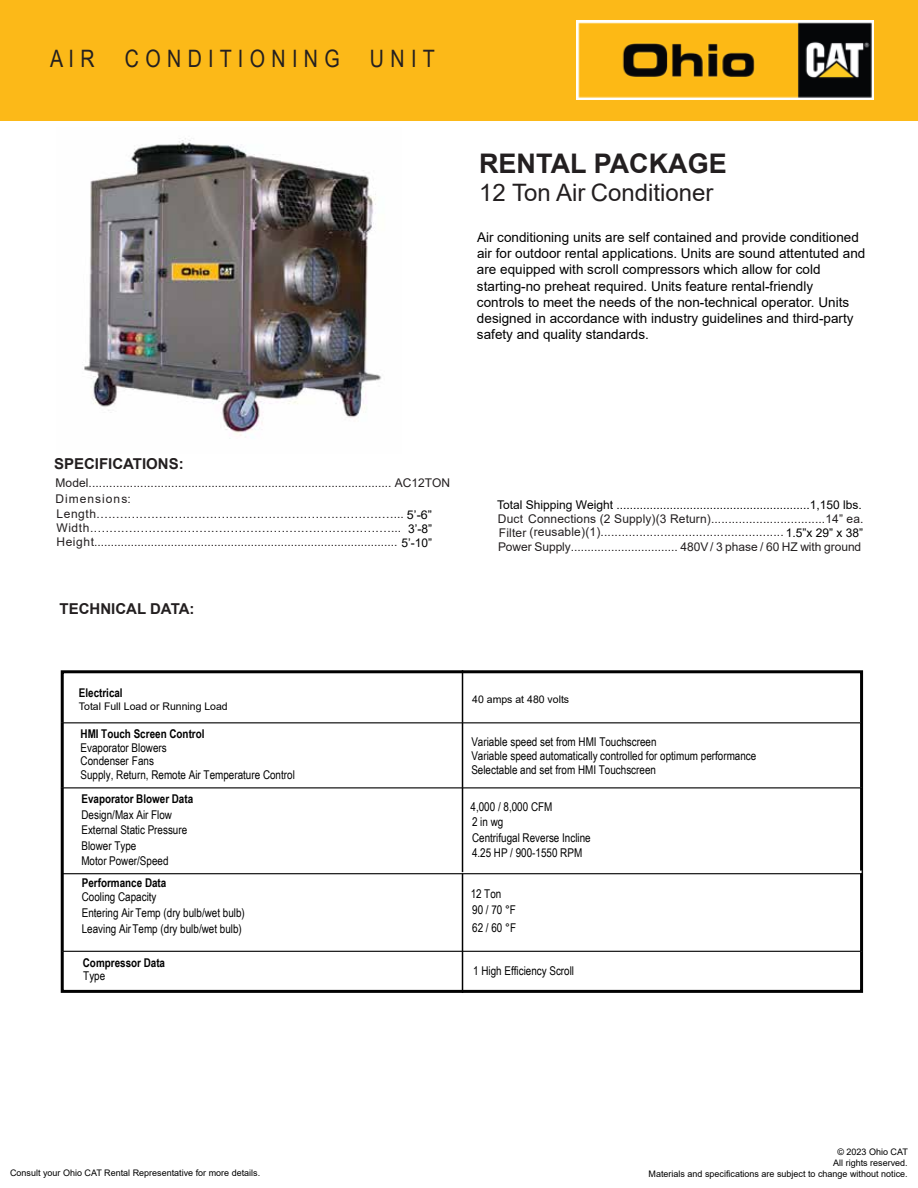
<style>
.page{position:relative;width:918px;height:1188px;background:#fff}
.page>*{position:absolute;margin:0;border:0;box-sizing:border-box;transform-origin:0 0}
.t1{font:700 27px "Arial";color:#231f20}
.t2{font:24px "Arial Narrow";letter-spacing:.265em;color:#231f20}
.t3{font:24px "Arial";color:#231f20}
.t4{font:700 15px "Arial";color:#231f20}
.t5{font:13.5px/16.2px "Arial";color:#010101}
.t6{font:12px/15.6px "Arial Narrow";color:#010101}
.t7{font:12px/16.5px "Arial";letter-spacing:.01em;color:#231f20}
.t8{font:12px/14.4px "Arial";letter-spacing:.045em;color:#231f20}
.t9{font:12px "Arial";color:#010101}
.t10{font:700 12px "Arial Narrow";color:#010101}
.t11{font:12px/13.8px "Arial";color:#010101;scale:1.04 1}
.t12{font:10.5px "Arial";color:#010101}
.t13{font:9px/10.8px "Arial";color:#010101;text-align:right}
.s1{color:#010101}
</style>
<div class="page">
<div style="left:0;top:0;width:918px;height:120px;background:#fcb918"></div>
<div style="left:61px;top:670px;width:802px;height:323px;background:#fff;border:3px solid #010101"></div>
<hr style="left:462px;top:670px;width:1px;height:323px;background:#010101">
<hr style="left:63px;top:951px;width:798px;height:1px;background:#010101">
<svg style="left:61px;top:870px;width:802px;height:5px"></svg>
<hr style="left:61px;top:787px;width:800px;height:1px;background:#010101">
<hr style="left:62px;top:722px;width:798px;height:1px;background:#010101">
<img style="left:577px;top:21px;width:297px;height:79px">
<img style="left:84px;top:138px;width:297px;height:301px">
<h2 class="t2" style="left:50px;top:41px;width:46px">A I R</h2>
<h2 class="t2" style="left:125px;top:41px;width:217px">C ONDIT I ON IN G</h2>
<h2 class="t2" style="left:370px;top:41px;width:66px">UNIT</h2>
<h1 class="t1" style="left:479px;top:144px;width:249px">RENTAL PACKAGE</h1>
<h2 class="t3" style="left:479px;top:176px;width:236px">12 Ton Air Conditioner</h2>
<p class="t5" style="left:477px;top:229px;width:390px">Air conditioning units are self contained and provide conditioned air for outdoor rental applications. Units are sound attentuted and are equipped with scroll compressors which allow for cold starting-no preheat required. Units feature rental-friendly<br>controls to meet the needs of the non-technical operator. Units designed in accordance with industry guidelines and third-party safety and quality standards.</p>
<p class="t4" style="left:54px;top:454px;width:131px">SPECIFICATIONS:</p>
<p class="t7" style="left:56px;top:474px;width:396px">Model.......................................................................................... AC12TON<br>Dimensions:</p>
<p class="t8" style="left:57px;top:506px;width:377px">Length...............................................................................<br>Width................................................................................<br>Height........................................................................................... <span class="s1">5’-10”</span></p>
<p class="t7" style="left:498px;top:512px;width:367px;line-height:13.5px">Duct Connections (2 Supply)(3 Return).................................14” ea.<br>Filter (reusable)(1)....................................................<span class="s1">1.5”x 29” x 38”</span></p>
<p class="t9" style="left:497px;top:497px;width:366px">Total Shipping Weight ..........................................................1,150 lbs.</p>
<p class="t11" style="left:407px;top:508px;width:26px">5’-6”<br>3’-8”</p>
<p class="t7" style="left:498px;top:539px;width:365px">Power Supply................................ 480V/ 3 phase / 60 HZ with ground</p>
<p class="t4" style="left:60px;top:598px;width:136px">TECHNICAL DATA:</p>
<p class="t10" style="left:79px;top:684px;width:45px">Electrical</p>
<p class="t12" style="left:79px;top:699px;width:150px">Total Full Load or Running Load</p>
<p class="t10" style="left:81px;top:724px;width:126px">HMI Touch Screen Control</p>
<p class="t6" style="left:81px;top:740px;width:216px;line-height:13.8px">Evaporator Blowers<br>Condenser Fans<br>Supply, Return, Remote Air Temperature Control</p>
<p class="t10" style="left:81px;top:790px;width:113px">Evaporator Blower Data</p>
<p class="t6" style="left:81px;top:806px;width:107px">Design/Max Air Flow<br>External Static Pressure<br>Blower Type<br>Motor Power/Speed</p>
<p class="t10" style="left:82px;top:874px;width:86px">Performance Data</p>
<p class="t6" style="left:82px;top:889px;width:165px">Cooling Capacity<br>Entering Air Temp (dry bulb/wet bulb)</p>
<p class="t6" style="left:82px;top:921px;width:162px">Leaving AirTemp (dry bulb/wet bulb)</p>
<p class="t10" style="left:83px;top:954px;width:84px">Compressor Data</p>
<p class="t6" style="left:83px;top:968px;width:23px">Type</p>
<p class="t13" style="left:10px;top:1168px;width:252px">Consult your Ohio CAT Rental Representative for more details.</p>
<p class="t12" style="left:472px;top:692px;width:98px">40 amps at 480 volts</p>
<p class="t6" style="left:471px;top:734px;width:287px;line-height:13.8px">Variable speed set from HMI Touchscreen<br>Variable speed automatically controlled for optimum performance<br>Selectable and set from HMI Touchscreen</p>
<p class="t6" style="left:471px;top:798px;width:122px">4,000 / 8,000 CFM<br>2 in wg<br>Centrifugal Reverse Incline<br>4.25 HP / 900-1550 RPM</p>
<p class="t6" style="left:471px;top:886px;width:47px">12 Ton<br>90 / 70 °F</p>
<p class="t6" style="left:472px;top:920px;width:45px">62 / 60 °F</p>
<p class="t6" style="left:473px;top:962px;width:103px">1 High Efficiency Scroll</p>
<p class="t13" style="left:649px;top:1147px;width:261px">© 2023 Ohio CAT<br>All rights reserved.<br>Materials and specifications are subject to change without notice.</p>
</div>
